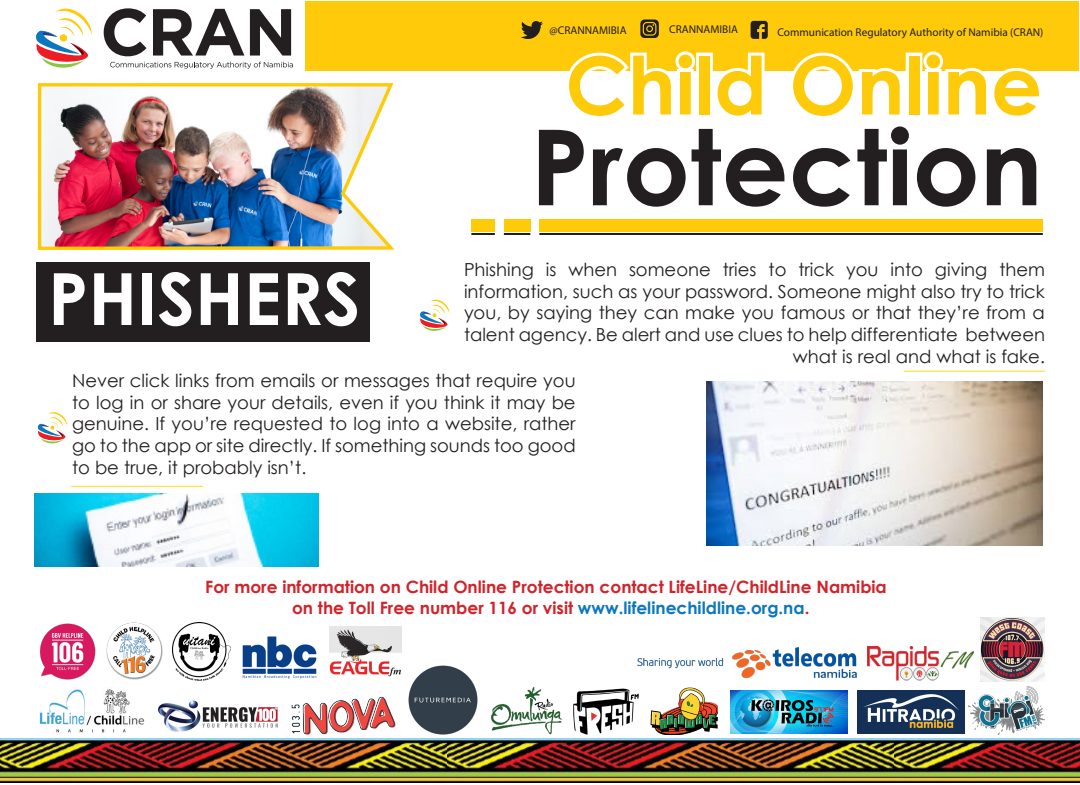
<style>
.page{position:relative;width:1080px;height:785px;background:#fff}
.page>*{position:absolute;margin:0;border:0;box-sizing:border-box;transform-origin:0 0}
.t1{font:700 105px "Century Gothic";color:#231f20}
.t2{font:700 80px "Century Gothic";color:#fdcb0a}
.t3{font:700 72px "Century Gothic";color:#fff}
.t4{font:18px/21.6px "Century Gothic";color:#231f20;text-align:right}
.t5{font:700 17px "Century Gothic";color:#d1232a}
.t6{font:11.3px "Myriad Pro";color:#231f20}
.s1{color:#0c77be}
</style>
<div class="page">
<img style="left:0;top:738px;width:1080px;height:44px">
<div style="left:36px;top:262px;width:334px;height:80px;background:#231f20"></div>
<img style="left:707px;top:382px;width:336px;height:163px">
<img style="left:35px;top:494px;width:284px;height:72px">
<hr style="left:904px;top:371px;width:141px;height:1px;background:#ffdd17">
<hr style="left:71px;top:486px;width:132px;height:1px;background:#ffdd17">
<div style="left:539px;top:219px;width:504px;height:13px;background:#fdcb0a"></div>
<hr style="left:539px;top:233px;width:504px;height:2px;background:#231f20">
<div style="left:504px;top:219px;width:26px;height:13px;background:#fdcb0a"></div>
<hr style="left:504px;top:233px;width:26px;height:2px;background:#231f20">
<div style="left:471px;top:219px;width:24px;height:13px;background:#fdcb0a"></div>
<hr style="left:471px;top:233px;width:24px;height:2px;background:#231f20">
<div style="left:305px;top:2px;width:774px;height:70px;background:#feca0a"></div>
<svg style="left:562px;top:51px;width:138px;height:21px"></svg>
<div style="left:696px;top:53px;width:17px;height:65px;border:6px solid #fff"></div>
<svg style="left:711px;top:52px;width:57px;height:66px"></svg>
<svg style="left:786px;top:52px;width:120px;height:20px"></svg>
<div style="left:906px;top:53px;width:16px;height:65px;border:6px solid #fff"></div>
<svg style="left:920px;top:51px;width:125px;height:67px"></svg>
<img style="left:37px;top:83px;width:358px;height:167px">
<svg style="left:751px;top:21px;width:17px;height:18px"></svg>
<svg style="left:640px;top:20px;width:19px;height:18px"></svg>
<svg style="left:521px;top:21px;width:22px;height:18px"></svg>
<svg style="left:36px;top:8px;width:257px;height:61px"></svg>
<svg style="left:420px;top:299px;width:30px;height:32px"></svg>
<svg style="left:37px;top:412px;width:31px;height:32px"></svg>
<img style="left:651px;top:688px;width:67px;height:47px">
<img style="left:409px;top:665px;width:69px;height:69px">
<img style="left:730px;top:691px;width:117px;height:43px">
<img style="left:291px;top:697px;width:105px;height:38px">
<img style="left:491px;top:687px;width:71px;height:47px">
<img style="left:573px;top:688px;width:66px;height:47px">
<img style="left:857px;top:691px;width:107px;height:43px">
<img style="left:39px;top:689px;width:106px;height:44px">
<img style="left:158px;top:700px;width:120px;height:32px">
<img style="left:968px;top:686px;width:77px;height:48px">
<img style="left:981px;top:618px;width:64px;height:63px">
<img style="left:40px;top:623px;width:56px;height:57px">
<img style="left:106px;top:623px;width:57px;height:56px">
<img style="left:172px;top:623px;width:58px;height:57px">
<img style="left:868px;top:646px;width:105px;height:35px">
<img style="left:242px;top:636px;width:75px;height:43px">
<img style="left:637px;top:647px;width:220px;height:32px">
<img style="left:329px;top:626px;width:72px;height:51px">
<p class="t6" style="left:550px;top:23px;width:79px">@CRANNAMIBIA</p>
<p class="t6" style="left:669px;top:22px;width:70px">CRANNAMIBIA</p>
<p class="t6" style="left:777px;top:25px;width:268px">Communication Regulatory Authority of Namibia (CRAN)</p>
<p class="t2" style="left:565px;top:25px;width:478px">Child Online</p>
<p class="t1" style="left:530px;top:87px;width:514px">Protection</p>
<p class="t3" style="left:48px;top:244px;width:314px">PHISHERS</p>
<p class="t4" style="left:464px;top:259px;width:583px">Phishing is when someone tries to trick you into giving them information, such as your password. Someone might also try to trick you, by saying they can make you famous or that they’re from a talent agency. Be alert and use clues to help differentiate between what is real and what is fake.</p>
<p class="t4" style="left:72px;top:370px;width:505px;text-align:justify">Never click links from emails or messages that require you to log in or share your details, even if you think it may be genuine. If you’re requested to log into a website, rather go to the app or site directly. If something sounds too good to be true, it probably isn’t.</p>
<p class="t5" style="left:205px;top:574px;width:683px">For more information on Child Online Protection contact LifeLine/ChildLine Namibia</p>
<p class="t5" style="left:292px;top:594px;width:519px">on the Toll Free number 116 or visit <span class="s1">www.lifelinechildline.org.na</span>.</p>
</div>
